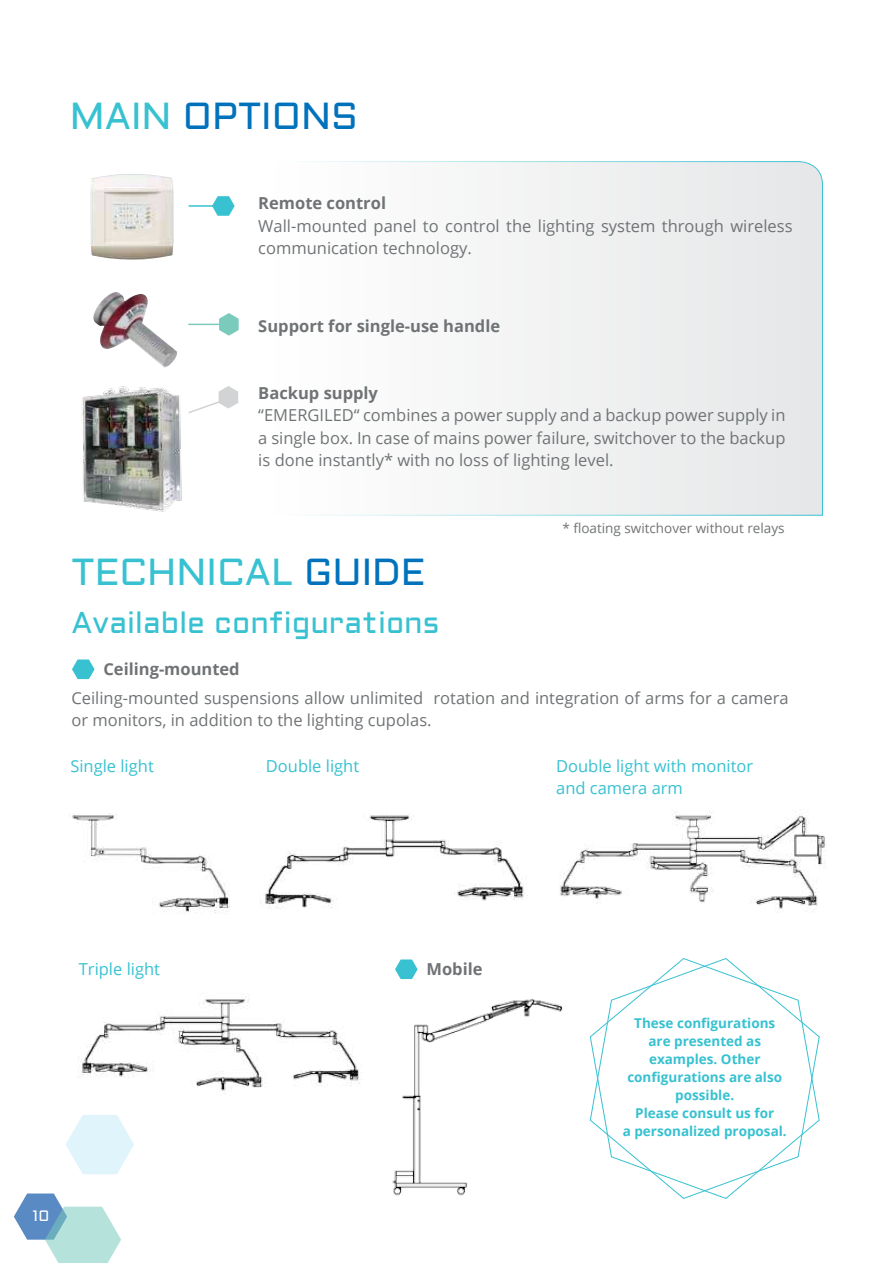
<style>
.page{position:relative;width:893px;height:1263px;background:#fff}
.page>*{position:absolute;margin:0;border:0;box-sizing:border-box;transform-origin:0 0}
.t1{font:37.5px "Aldrich";color:#37c1d1}
.t2{font:37.5px "Aldrich";color:#0072bc}
.t3{font:30px "Aldrich";color:#37c1d1}
.t4{font:16.5px/22.5px "Open Sans";color:#707375}
.t5{font:700 16.5px "Open Sans";color:#707375}
.t6{font:16.5px/22.5px "Open Sans";color:#37c1d1}
.t7{font:15px "Aldrich";color:#fff}
.t8{font:700 13.5px/18px "Open Sans";color:#37c1d1;text-align:center}
.t9{font:13.5px "Open Sans";color:#707375}
.s1{color:#37c1d1}
.s2{color:#0072bc}
</style>
<div class="page">
<svg style="left:14px;top:1193px;width:107px;height:70px"></svg>
<svg style="left:66px;top:1115px;width:68px;height:59px"></svg>
<svg style="left:72px;top:659px;width:23px;height:20px"></svg>
<svg style="left:90px;top:161px;width:733px;height:355px"></svg>
<svg style="left:219px;top:313px;width:20px;height:23px"></svg>
<svg style="left:212px;top:196px;width:23px;height:20px"></svg>
<img style="left:91px;top:174px;width:82px;height:86px">
<img style="left:81px;top:381px;width:107px;height:135px">
<svg style="left:187px;top:386px;width:51px;height:29px"></svg>
<hr style="left:188px;top:324px;width:37px;height:1px;background:#7acbbc">
<hr style="left:189px;top:205px;width:36px;height:2px;background:#37c1d1">
<img style="left:93px;top:292px;width:84px;height:76px">
<img style="left:72px;top:813px;width:158px;height:100px">
<img style="left:260px;top:814px;width:268px;height:95px">
<img style="left:78px;top:994px;width:282px;height:97px">
<img style="left:560px;top:810px;width:266px;height:99px">
<svg style="left:395px;top:959px;width:23px;height:20px"></svg>
<img style="left:392px;top:998px;width:171px;height:198px">
<svg style="left:590px;top:958px;width:230px;height:241px"></svg>
<h1 class="t2" style="left:70px;top:95px;width:290px"><span class="s1">MAIN</span> OPTIONS</h1>
<p class="t5" style="left:258px;top:197px;width:129px">Remote control</p>
<p class="t4" style="left:258px;top:216px;width:536px">Wall-mounted panel to control the lighting system through wireless communication technology.</p>
<p class="t5" style="left:258px;top:319px;width:243px">Support for single-use handle</p>
<p class="t5" style="left:258px;top:386px;width:121px">Backup supply</p>
<p class="t4" style="left:258px;top:403px;width:529px;text-align:justify">“EMERGILED“ combines a power supply and a backup power supply in a single box. In case of mains power failure, switchover to the backup is done instantly* with no loss of lighting level.</p>
<p class="t9" style="left:562px;top:518px;width:224px">* floating switchover without relays</p>
<h1 class="t1" style="left:71px;top:551px;width:356px">TECHNICAL <span class="s2">GuIDE</span></h1>
<h2 class="t3" style="left:71px;top:606px;width:370px">Available configurations</h2>
<p class="t5" style="left:103px;top:662px;width:138px">Ceiling-mounted</p>
<p class="t4" style="left:71px;top:688px;width:719px">Ceiling-mounted suspensions allow unlimited rotation and integration of arms for a camera or monitors, in addition to the lighting cupolas.</p>
<p class="t6" style="left:70px;top:756px;width:85px">Single light</p>
<p class="t6" style="left:266px;top:756px;width:95px">Double light</p>
<p class="t6" style="left:556px;top:756px;width:198px">Double light with monitor and camera arm</p>
<p class="t6" style="left:79px;top:959px;width:83px">Triple light</p>
<p class="t7" style="left:33px;top:1207px;width:18px">10</p>
<p class="t5" style="left:427px;top:962px;width:58px">Mobile</p>
<p class="t8" style="left:623px;top:1014px;width:166px">These configurations are presented as examples. Other configurations are also possible.<br>Please consult us for<br>a personalized proposal.</p>
</div>
